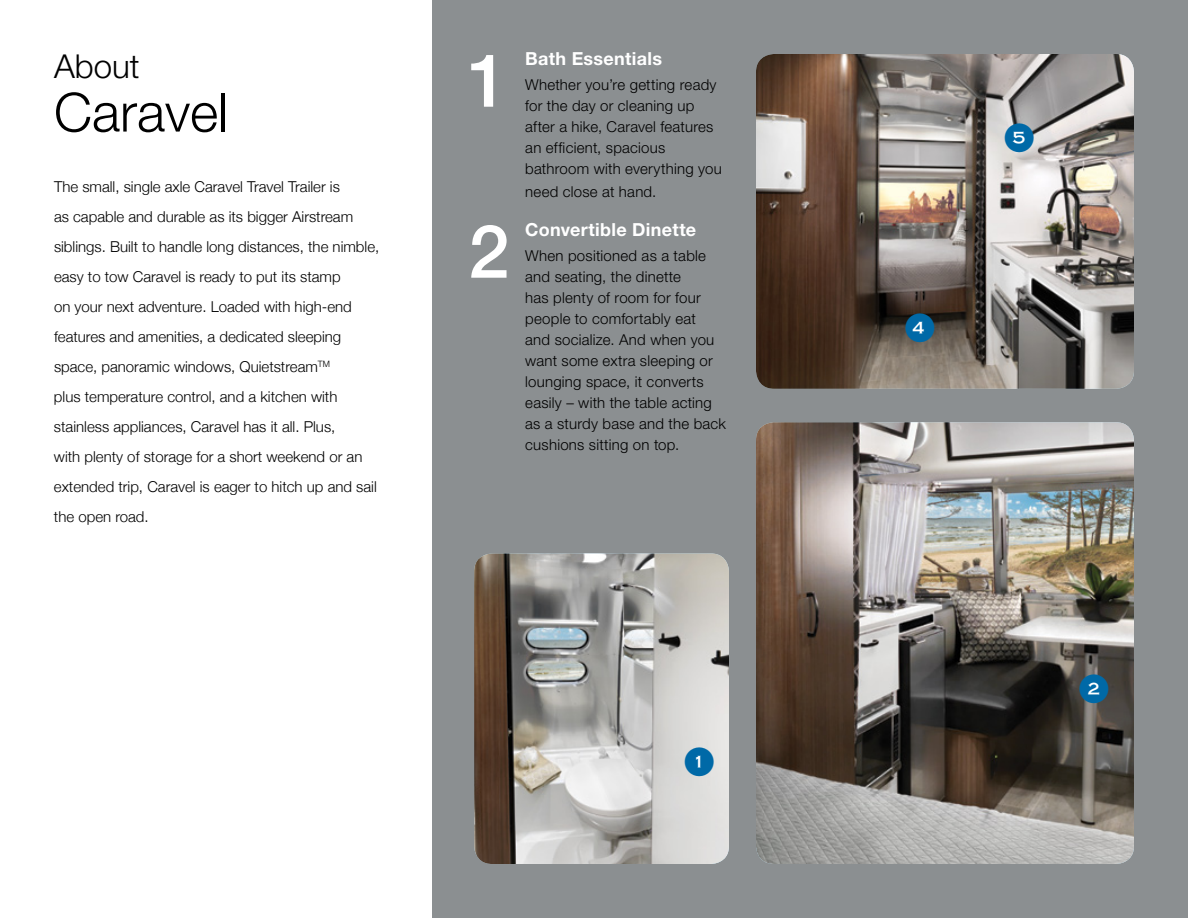
<style>
.page{position:relative;width:1188px;height:918px;background:#fff}
.page>*{position:absolute;margin:0;border:0;box-sizing:border-box;transform-origin:0 0}
.t1{font:500 73.8px "Helvetica Neue LT Std";color:#fff}
.t2{font:300 54px "Helvetica Neue LT Std";color:#000}
.t3{font:300 33px "Helvetica Neue LT Std";color:#000}
.t4{font:700 18px "Helvetica Neue LT Std";letter-spacing:.015em;color:#fff}
.t5{font:300 15px/30px "Helvetica Neue";color:#000}
.t6{font:300 15px/21px "Helvetica Neue LT Std";letter-spacing:.015em;color:#000}
</style>
<div class="page">
<div style="left:432px;top:0;width:756px;height:918px;background:#8b8f91"></div>
<img style="left:756px;top:54px;width:378px;height:335px">
<img style="left:756px;top:422px;width:378px;height:442px">
<img style="left:474px;top:554px;width:255px;height:310px">
<svg style="left:1005px;top:123px;width:29px;height:29px"></svg>
<svg style="left:1080px;top:674px;width:28px;height:29px"></svg>
<svg style="left:685px;top:747px;width:29px;height:29px"></svg>
<svg style="left:906px;top:313px;width:29px;height:29px"></svg>
<h3 class="t3" style="left:54px;top:46px;width:87px">About</h3>
<h2 class="t2" style="left:54px;top:79px;width:176px">Caravel</h2>
<p class="t5" style="left:54px;top:170px;width:327px">The small, single axle Caravel Travel Trailer is<br>as capable and durable as its bigger Airstream siblings. Built to handle long distances, the nimble, easy to tow Caravel is ready to put its stamp<br>on your next adventure. Loaded with high-end features and amenities, a dedicated sleeping space, panoramic windows, Quietstream<sup>TM<br></sup>plus temperature control, and a kitchen with stainless appliances, Caravel has it all. Plus,<br>with plenty of storage for a short weekend or an extended trip, Caravel is eager to hitch up and sail the open road.</p>
<h1 class="t1" style="left:467px;top:36px;width:43px">1</h1>
<p class="t4" style="left:525px;top:47px;width:138px">Bath Essentials</p>
<p class="t6" style="left:525px;top:74px;width:198px">Whether you’re getting ready for the day or cleaning up after a hike, Caravel features an efficient, spacious bathroom with everything you</p>
<p class="t6" style="left:525px;top:181px;width:133px">need close at hand.</p>
<h1 class="t1" style="left:468px;top:207px;width:43px">2</h1>
<p class="t4" style="left:525px;top:218px;width:173px">Convertible Dinette</p>
<p class="t6" style="left:525px;top:245px;width:202px">When positioned as a table and seating, the dinette<br>has plenty of room for four people to comfortably eat<br>and socialize. And when you want some extra sleeping or lounging space, it converts easily – with the table acting as a sturdy base and the back cushions sitting on top.</p>
</div>
